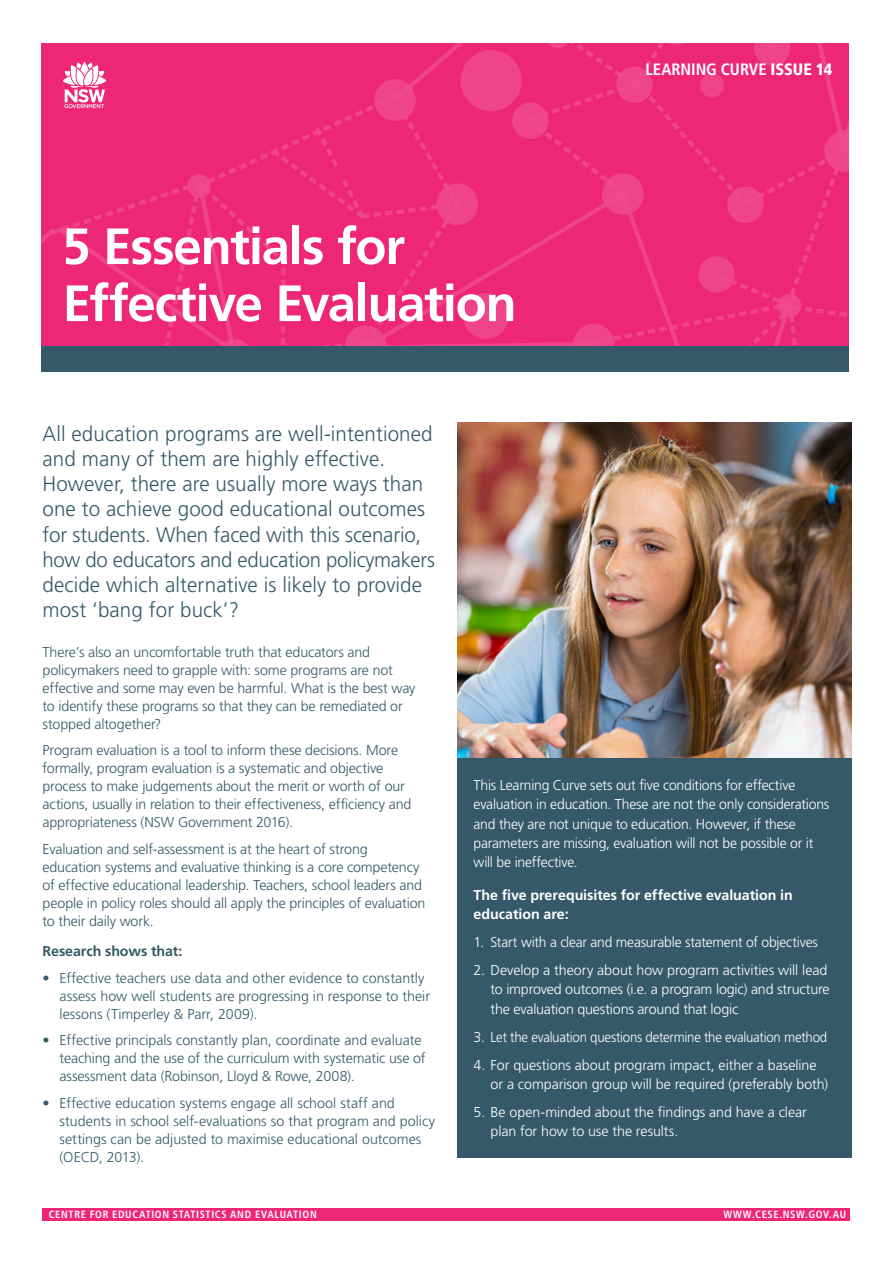
<style>
.page{position:relative;width:893px;height:1263px;background:#fff}
.page>*{position:absolute;margin:0;border:0;box-sizing:border-box;transform-origin:0 0}
.t1{font:700 51px/57px "Frutiger LT Pro";letter-spacing:-.025em;color:#fff}
._2_7_Heading_1{font:300 21px/25.2px "Frutiger LT Pro";letter-spacing:.005em;color:#355969}
._1_1_Document_issue{font:700 condensed 16.5px "Frutiger LT Pro";letter-spacing:-.005em;color:#fff}
.Body_copy{font:300 14.25px/18px "Frutiger LT Pro";letter-spacing:-.01em;color:#355969}
._4_1_Body_copy{font:300 14.25px/19.4px "Frutiger LT Pro";letter-spacing:-.01em;color:#fff}
._4_1_Body_copy-2{font:700 14.25px/19.4px "Frutiger LT Pro";letter-spacing:-.005em;color:#fff}
.Body_copy-2{font:700 14.25px "Frutiger LT Pro";letter-spacing:-.005em;color:#355969}
.t2{font:700 condensed 10.5px "Frutiger LT Pro";letter-spacing:.06em;color:#fff}
.s1{font-weight:900}
</style>
<div class="page">
<div style="left:43px;top:1208px;width:807px;height:12px;background:#ed2676"></div>
<svg style="left:41px;top:44px;width:808px;height:328px;background:#de2e77"></svg>
<img style="left:457px;top:423px;width:394px;height:335px">
<div style="left:457px;top:758px;width:394px;height:399px;background:#355969"></div>
<h1 class="t1" style="left:62px;top:218px;width:456px">5 Essentials for<br>Effective Evaluation</h1>
<p class="_1_1_Document_issue" style="left:646px;top:60px;width:188px">LEARNING CURVE <span class="s1">ISSUE 14</span></p>
<p class="_2_7_Heading_1" style="left:43px;top:421px;width:394px">All education programs are well-intentioned and many of them are highly effective.<br>However, there are usually more ways than one to achieve good educational outcomes for students. When faced with this scenario, how do educators and education policymakers decide which alternative is likely to provide most ‘bang for buck’?</p>
<p class="Body_copy" style="left:43px;top:643px;width:375px">There’s also an uncomfortable truth that educators and policymakers need to grapple with: some programs are not effective and some may even be harmful. What is the best way to identify these programs so that they can be remediated or stopped altogether?</p>
<p class="Body_copy" style="left:43px;top:741px;width:370px">Program evaluation is a tool to inform these decisions. More formally, program evaluation is a systematic and objective process to make judgements about the merit or worth of our actions, usually in relation to their effectiveness, efficiency and appropriateness (NSW Government 2016).</p>
<p class="Body_copy" style="left:43px;top:840px;width:384px">Evaluation and self-assessment is at the heart of strong education systems and evaluative thinking is a core competency of effective educational leadership. Teachers, school leaders and people in policy roles should all apply the principles of evaluation to their daily work.</p>
<p class="Body_copy-2" style="left:43px;top:943px;width:141px">Research shows that:</p>
<p class="Body_copy" style="left:60px;top:969px;width:372px;text-indent:-17px">• Effective teachers use data and other evidence to constantly assess how well students are progressing in response to their lessons (Timperley &amp; Parr, 2009).</p>
<p class="Body_copy" style="left:60px;top:1031px;width:368px;text-indent:-17px">• Effective principals constantly plan, coordinate and evaluate teaching and the use of the curriculum with systematic use of assessment data (Robinson, Lloyd &amp; Rowe, 2008).</p>
<p class="Body_copy" style="left:60px;top:1094px;width:377px;text-indent:-17px">• Effective education systems engage all school staff and students in school self-evaluations so that program and policy settings can be adjusted to maximise educational outcomes (OECD, 2013).</p>
<p class="_4_1_Body_copy" style="left:474px;top:775px;width:357px">This Learning Curve sets out five conditions for effective evaluation in education. These are not the only considerations and they are not unique to education. However, if these parameters are missing, evaluation will not be possible or it will be ineffective.</p>
<p class="_4_1_Body_copy-2" style="left:474px;top:885px;width:321px">The five prerequisites for effective evaluation in education are:</p>
<p class="_4_1_Body_copy" style="left:474px;top:932px;width:346px">1. Start with a clear and measurable statement of objectives</p>
<p class="_4_1_Body_copy" style="left:491px;top:960px;width:341px;text-indent:-17px">2. Develop a theory about how program activities will lead to improved outcomes (i.e. a program logic) and structure the evaluation questions around that logic</p>
<p class="_4_1_Body_copy" style="left:474px;top:1027px;width:355px">3. Let the evaluation questions determine the evaluation method</p>
<p class="_4_1_Body_copy" style="left:491px;top:1055px;width:339px;text-indent:-17px">4. For questions about program impact, either a baseline or a comparison group will be required (preferably both)</p>
<p class="_4_1_Body_copy" style="left:491px;top:1102px;width:318px;text-indent:-17px">5. Be open-minded about the findings and have a clear plan for how to use the results.</p>
<p class="t2" style="left:49px;top:1208px;width:269px">CENTRE FOR EDUCATION STATISTICS AND EVALUATION</p>
<p class="t2" style="left:723px;top:1208px;width:124px">WWW.CESE.NSW.GOV.AU</p>
</div>
